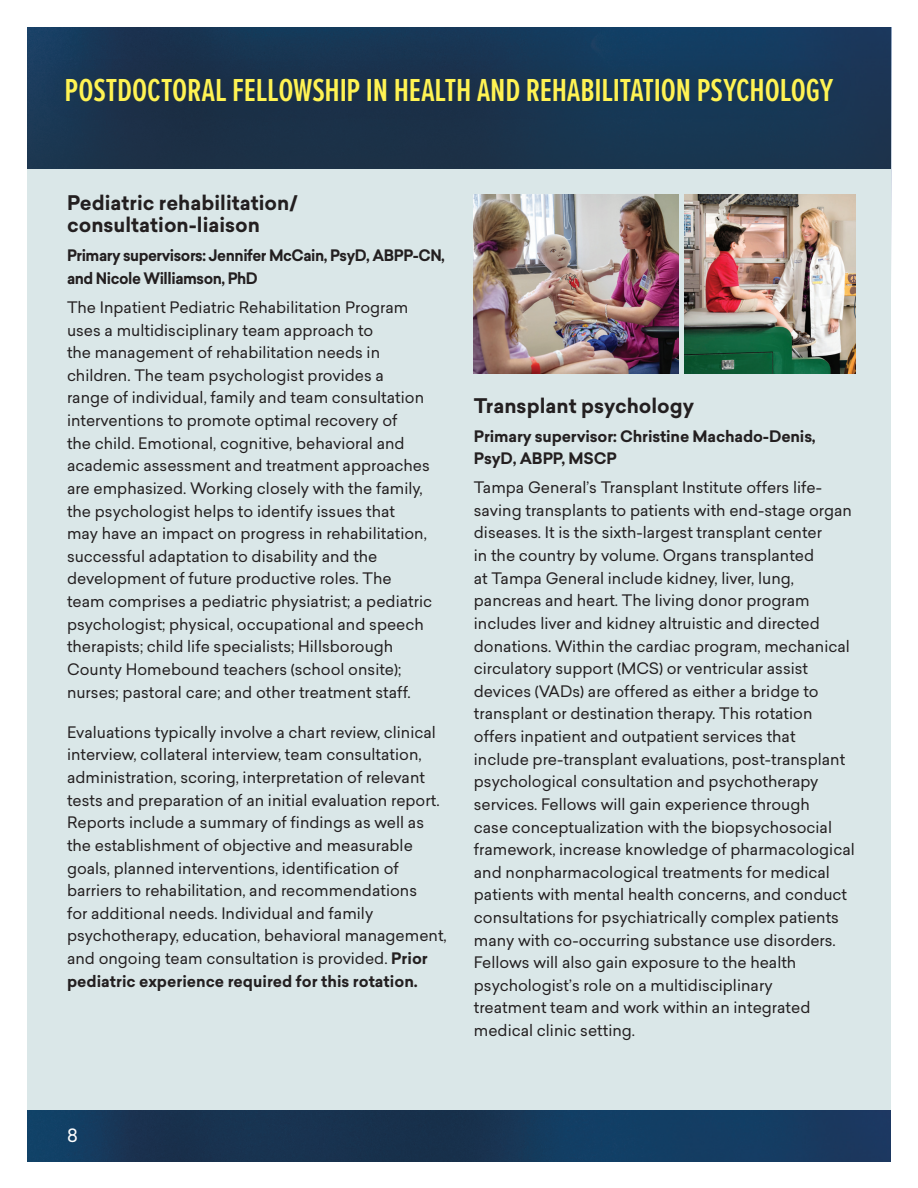
<style>
.page{position:relative;width:918px;height:1188px;background:#fff}
.page>*{position:absolute;margin:0;border:0;box-sizing:border-box;transform-origin:0 0}
.t1{font:600 33px "Proxima Nova Ex Cn";letter-spacing:-.005em;color:#fff353}
.t2{font:700 19.8px/22.6px "Sailec";color:#231f20}
.t3{font:18px "Sailec";color:#fff}
.t4{font:15.6px/22.6px "Sailec";color:#231f20}
.t5{font:700 15.6px/22.6px "Sailec";letter-spacing:-.03em;color:#231f20;scale:.96 1}
.t6{font:700 15.6px/22.6px "Sailec";letter-spacing:-.01em;color:#231f20}
.s1{font-weight:700}
</style>
<div class="page">
<img style="left:27px;top:27px;width:864px;height:143px">
<div style="left:27px;top:170px;width:864px;height:991px;background:#dae7e8"></div>
<img style="left:27px;top:1110px;width:864px;height:51px">
<div style="left:45px;top:57px;width:807px;height:64px;background:#1f2f3e;opacity:.6"></div>
<img style="left:474px;top:195px;width:204px;height:179px">
<img style="left:685px;top:195px;width:170px;height:179px">
<h1 class="t1" style="left:65px;top:66px;width:770px">POSTDOCTORAL FELLOWSHIP IN HEALTH AND REHABILITATION PSYCHOLOGY</h1>
<p class="t2" style="left:67px;top:191px;width:232px">Pediatric rehabilitation/ consultation-liaison</p>
<p class="t5" style="left:67px;top:244px;width:395px">Primary supervisors: Jennifer McCain, PsyD, ABPP-CN, and Nicole Williamson, PhD</p>
<p class="t4" style="left:67px;top:296px;width:367px">The Inpatient Pediatric Rehabilitation Program uses a multidisciplinary team approach to<br>the management of rehabilitation needs in children. The team psychologist provides a<br>range of individual, family and team consultation interventions to promote optimal recovery of<br>the child. Emotional, cognitive, behavioral and academic assessment and treatment approaches are emphasized. Working closely with the family, the psychologist helps to identify issues that<br>may have an impact on progress in rehabilitation, successful adaptation to disability and the development of future productive roles. The team comprises a pediatric physiatrist; a pediatric psychologist; physical, occupational and speech therapists; child life specialists; Hillsborough County Homebound teachers (school onsite); nurses; pastoral care; and other treatment staff.</p>
<p class="t4" style="left:67px;top:721px;width:381px">Evaluations typically involve a chart review, clinical interview, collateral interview, team consultation, administration, scoring, interpretation of relevant tests and preparation of an initial evaluation report.<br>Reports include a summary of findings as well as the establishment of objective and measurable goals, planned interventions, identification of barriers to rehabilitation, and recommendations<br>for additional needs. Individual and family psychotherapy, education, behavioral management, and ongoing team consultation is provided. <span class="s1">Prior pediatric experience required for this rotation.</span></p>
<p class="t2" style="left:474px;top:394px;width:222px">Transplant psychology</p>
<p class="t6" style="left:474px;top:425px;width:343px">Primary supervisor: Christine Machado-Denis,<br>PsyD, ABPP, MSCP</p>
<p class="t4" style="left:474px;top:476px;width:382px">Tampa General’s Transplant Institute offers life&shy;saving transplants to patients with end-stage organ diseases. It is the sixth-largest transplant center<br>in the country by volume. Organs transplanted<br>at Tampa General include kidney, liver, lung, pancreas and heart. The living donor program includes liver and kidney altruistic and directed donations. Within the cardiac program, mechanical circulatory support (MCS) or ventricular assist devices (VADs) are offered as either a bridge to transplant or destination therapy. This rotation offers inpatient and outpatient services that<br>include pre-transplant evaluations, post-transplant psychological consultation and psychotherapy services. Fellows will gain experience through<br>case conceptualization with the biopsychosocial framework, increase knowledge of pharmacological and nonpharmacological treatments for medical patients with mental health concerns, and conduct consultations for psychiatrically complex patients many with co-occurring substance use disorders.<br>Fellows will also gain exposure to the health psychologist’s role on a multidisciplinary<br>treatment team and work within an integrated medical clinic setting.</p>
<p class="t3" style="left:67px;top:1123px;width:12px">8</p>
</div>
